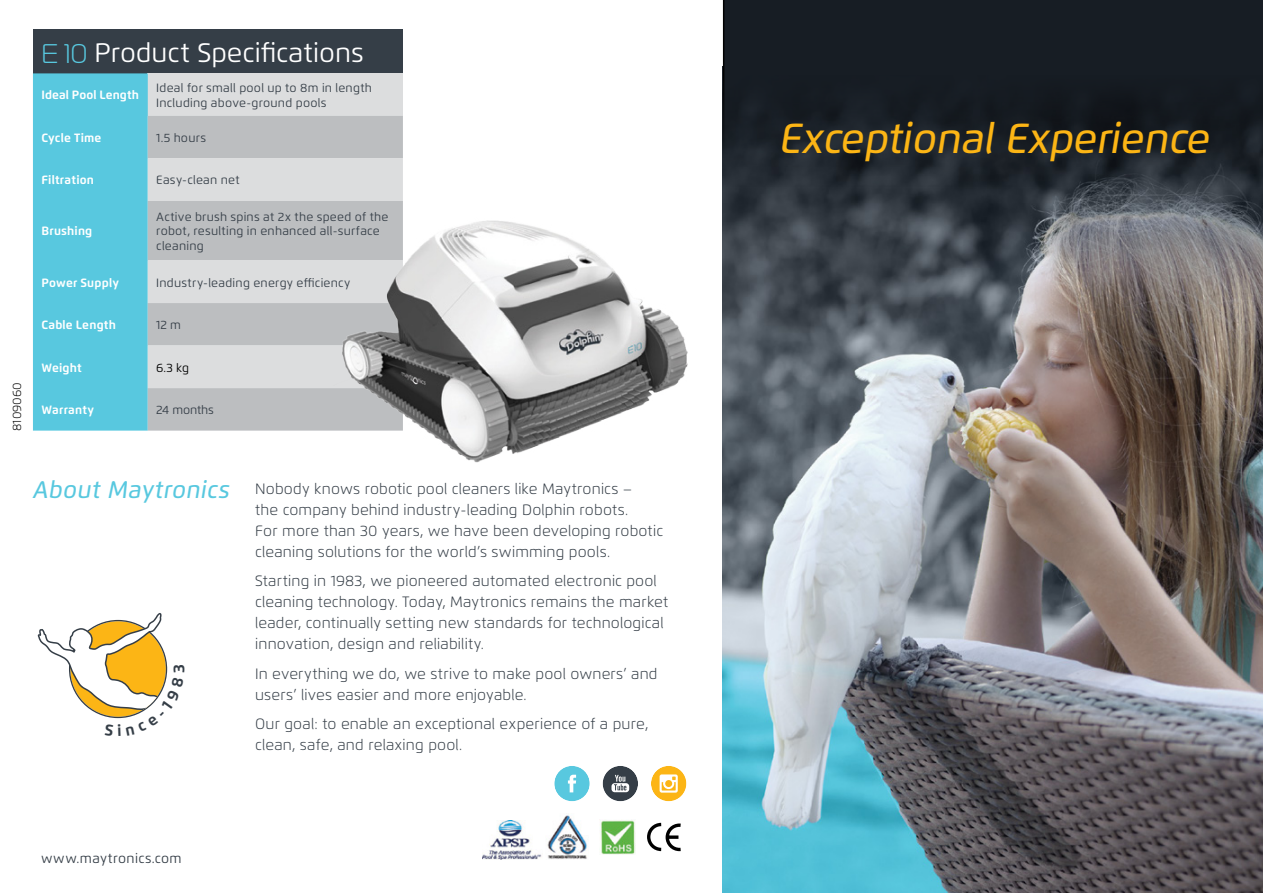
<style>
.page{position:relative;width:1263px;height:893px;background:#fff}
.page>*{position:absolute;margin:0;border:0;box-sizing:border-box;transform-origin:0 0}
.t1{font:italic 500 42px "Flexo";color:#fcb515}
.t2{font:26.7px "Flexo";color:#fff}
.t3{font:italic 500 24px "Flexo";letter-spacing:.02em;color:#58c8df}
.t4{font:300 15px/21px "Flexo";letter-spacing:.01em;color:#353e47}
.t5{font:13.5px "Flexo";letter-spacing:.025em;color:#353e47}
.t6{font:12px/14.4px "Flexo";letter-spacing:.02em;color:#353e47}
.t7{font:700 12px "Flexo";letter-spacing:.015em;color:#fff}
.t8{font:12px "Flexo";letter-spacing:-.015em;color:#353e47}
.t9{font:300 12px "Flexo";color:#000}
.t10{font:12px "Flexo";color:#000}
.s1{font-family:"Magistral C";font-weight:300;font-size:27px;color:#58c8df}
</style>
<div class="page">
<div style="left:33px;top:30px;width:370px;height:43px;background:#353e47"></div>
<svg style="left:647px;top:823px;width:34px;height:28px"></svg>
<img style="left:600px;top:820px;width:35px;height:35px">
<img style="left:547px;top:814px;width:41px;height:45px">
<img style="left:483px;top:820px;width:59px;height:39px">
<div style="left:651px;top:766px;width:35px;height:35px;background:#fcb515;border-radius:50%"></div>
<svg style="left:660px;top:774px;width:18px;height:19px"></svg>
<svg style="left:603px;top:766px;width:35px;height:35px"></svg>
<svg style="left:554px;top:766px;width:36px;height:35px"></svg>
<img style="left:723px;top:194px;width:540px;height:699px">
<svg style="left:723px;top:0;width:540px;height:194px;background:#1a2027"></svg>
<div style="left:148px;top:73px;width:255px;height:43px;background:#dcddde"></div>
<div style="left:33px;top:73px;width:115px;height:358px;background:#58c8df"></div>
<div style="left:148px;top:116px;width:255px;height:315px;background:#bcbec0"></div>
<svg style="left:148px;top:158px;width:255px;height:230px;background:#cfd0d1"></svg>
<img style="left:316px;top:204px;width:372px;height:259px">
<svg style="left:37px;top:613px;width:131px;height:106px"></svg>
<p class="t9" style="left:10px;top:431px;width:50px;rotate:-90deg">8109060</p>
<h2 class="t2" style="left:41px;top:37px;width:324px"><span class="s1">E 10</span> Product Specifications</h2>
<p class="t6" style="left:156px;top:81px;width:217px">Ideal for small pool up to 8m in length<br>Including above-ground pools</p>
<p class="t7" style="left:41px;top:88px;width:99px">Ideal Pool Length</p>
<p class="t7" style="left:41px;top:130px;width:61px">Cycle Time</p>
<p class="t6" style="left:156px;top:131px;width:51px">1.5 hours</p>
<p class="t7" style="left:41px;top:173px;width:54px">Filtration</p>
<p class="t6" style="left:156px;top:173px;width:85px">Easy-clean net</p>
<p class="t6" style="left:156px;top:210px;width:234px">Active brush spins at 2x the speed of the robot, resulting in enhanced all-surface cleaning</p>
<p class="t7" style="left:41px;top:224px;width:52px">Brushing</p>
<p class="t7" style="left:41px;top:275px;width:79px">Power Supply</p>
<p class="t6" style="left:156px;top:275px;width:196px">Industry-leading energy efficiency</p>
<p class="t7" style="left:41px;top:317px;width:76px">Cable Length</p>
<p class="t6" style="left:156px;top:318px;width:26px">12 m</p>
<p class="t7" style="left:41px;top:360px;width:42px">Weight</p>
<p class="t10" style="left:156px;top:360px;width:34px">6.3 kg</p>
<p class="t7" style="left:41px;top:402px;width:54px">Warranty</p>
<p class="t8" style="left:156px;top:403px;width:59px">24 months</p>
<h3 class="t3" style="left:33px;top:474px;width:198px">About Maytronics</h3>
<p class="t4" style="left:255px;top:478px;width:409px">Nobody knows robotic pool cleaners like Maytronics –<br>the company behind industry-leading Dolphin robots.<br>For more than 30 years, we have been developing robotic cleaning solutions for the world’s swimming pools.</p>
<p class="t4" style="left:255px;top:571px;width:415px">Starting in 1983, we pioneered automated electronic pool cleaning technology. Today, Maytronics remains the market leader, continually setting new standards for technological innovation, design and reliability.</p>
<p class="t4" style="left:255px;top:663px;width:404px">In everything we do, we strive to make pool owners’ and users’ lives easier and more enjoyable.</p>
<p class="t4" style="left:255px;top:714px;width:395px">Our goal: to enable an exceptional experience of a pure, clean, safe, and relaxing pool.</p>
<p class="t5" style="left:41px;top:850px;width:142px">www.maytronics.com</p>
<h1 class="t1" style="left:779px;top:113px;width:432px">Exceptional Experience</h1>
</div>
